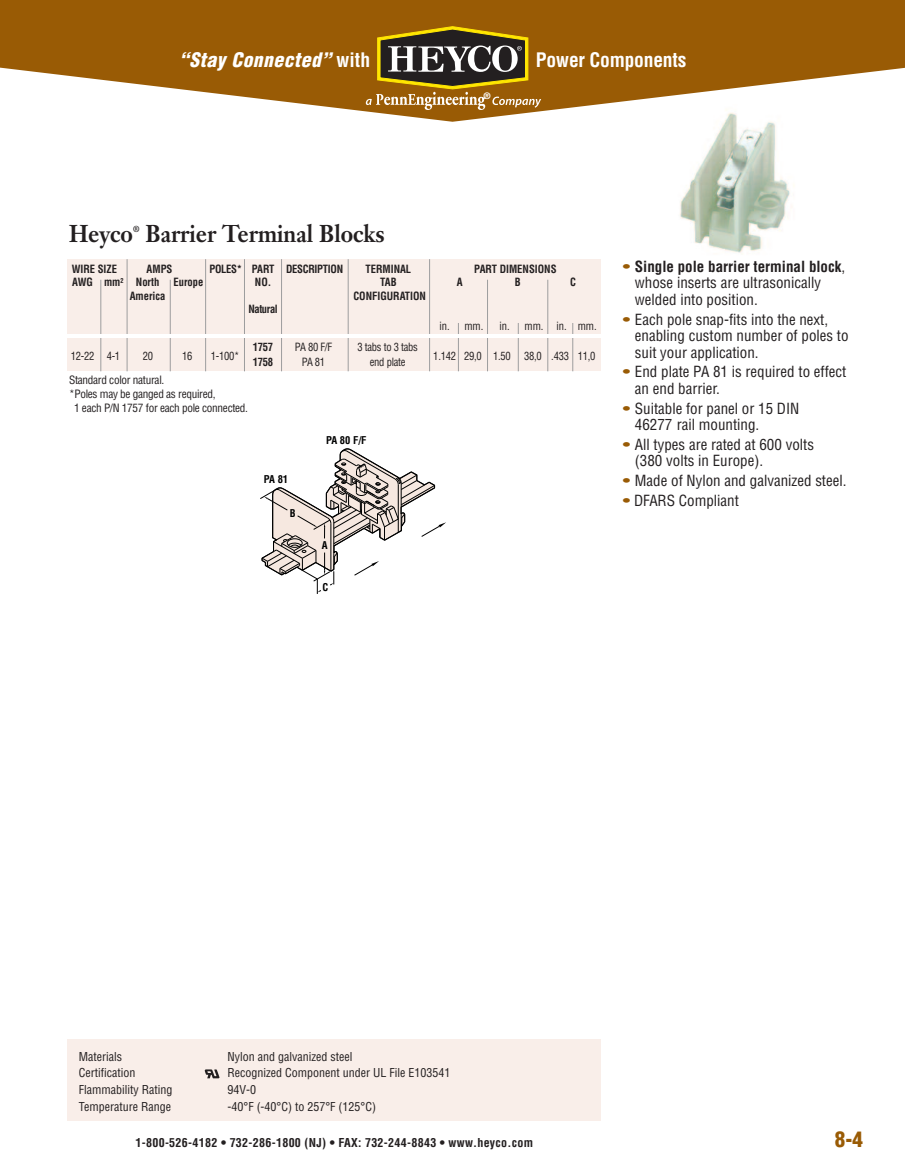
<style>
.page{position:relative;width:905px;height:1175px;background:#fff}
.page>*{position:absolute;margin:0;border:0;box-sizing:border-box;transform-origin:0 0}
.t1{font:700 24px "Janson Text";color:#231f20;scale:.9 1}
.t2{font:900 condensed 21px "Helvetica";color:#995b05}
.t3{font:italic 900 condensed 19.5px "Helvetica";letter-spacing:.025em;color:#fff}
.t4{font:700 condensed 19.5px "Helvetica";letter-spacing:-.01em;color:#fff}
.t5{font:condensed 15px/16.5px "Helvetica";color:#231f20}
.t6{font:condensed 12px "Helvetica";color:#231f20}
.t7{font:700 condensed 12px "Helvetica";letter-spacing:.025em;color:#231f20}
.t8{font:condensed 11.25px "Helvetica";letter-spacing:-.025em;color:#231f20}
.t9{font:condensed 11.1px "Helvetica";letter-spacing:-.025em;color:#231f20;scale:.95 1}
.t10{font:700 condensed 11.1px "Helvetica";color:#231f20;scale:.95 1}
.t11{font:700 condensed 11.1px "Helvetica";letter-spacing:-.025em;color:#231f20;scale:.95 1}
.t12{font:700 condensed 11.1px "Helvetica";letter-spacing:-.035em;color:#231f20;scale:.95 1}
.t13{font:700 condensed 10.5px "Helvetica";letter-spacing:-.02em;color:#000101}
.t14{font:700 9px "Helvetica";color:#fff}
.t15{font:700 8.7px "Janson Text";color:#231f20;scale:.9 1}
.s1{font-weight:700;font-style:normal}
.s2{color:#995b05}
.s3{font-weight:700}
</style>
<div class="page">
<img style="left:680px;top:122px;width:114px;height:132px">
<svg style="left:260px;top:448px;width:186px;height:146px"></svg>
<svg style="left:0;top:0;width:904px;height:122px;fill:#995b05"></svg>
<svg style="left:365px;top:26px;width:177px;height:84px;background:#846730"></svg>
<div style="left:68px;top:1040px;width:533px;height:80px;background:#f9eee9"></div>
<div style="left:67px;top:333px;width:534px;height:38px;background:#f9eee9"></div>
<div style="left:68px;top:259px;width:533px;height:76px;background:#f9eee9"></div>
<hr style="left:100px;top:280px;width:1px;height:91px;background:#9d9d9e">
<hr style="left:170px;top:280px;width:1px;height:91px;background:#9d9d9e">
<hr style="left:487px;top:280px;width:1px;height:91px;background:#9d9d9e">
<hr style="left:547px;top:280px;width:1px;height:91px;background:#9d9d9e">
<hr style="left:429px;top:259px;width:1px;height:112px;background:#9d9d9e">
<hr style="left:458px;top:323px;width:1px;height:48px;background:#9d9d9e">
<hr style="left:518px;top:323px;width:1px;height:48px;background:#9d9d9e">
<hr style="left:572px;top:323px;width:1px;height:48px;background:#9d9d9e">
<hr style="left:348px;top:259px;width:1px;height:112px;background:#9d9d9e">
<hr style="left:281px;top:259px;width:1px;height:112px;background:#9d9d9e">
<hr style="left:244px;top:259px;width:1px;height:112px;background:#9d9d9e">
<hr style="left:205px;top:259px;width:1px;height:112px;background:#9d9d9e">
<hr style="left:127px;top:259px;width:1px;height:112px;background:#9d9d9e">
<svg style="left:204px;top:1069px;width:16px;height:9px"></svg>
<hr style="left:68px;top:334px;width:533px;height:4px;background:#fff">
<h3 class="t3" style="left:179px;top:49px;width:192px">“Stay Connected” <span class="s1">with</span></h3>
<h3 class="t4" style="left:536px;top:49px;width:152px">Power Components</h3>
<p class="t14" style="left:483px;top:92px;width:8px">®</p>
<h1 class="t1" style="left:69px;top:224px;width:73px">Heyco</h1>
<p class="t15" style="left:133px;top:225px;width:9px">®</p>
<h1 class="t1" style="left:145px;top:224px;width:267px">Barrier Terminal Blocks</h1>
<p class="t10" style="left:72px;top:262px;width:49px">WIRE SIZE</p>
<p class="t10" style="left:147px;top:262px;width:29px">AMPS</p>
<p class="t11" style="left:209px;top:262px;width:142px">POLES* PART DESCRIPTION</p>
<p class="t10" style="left:365px;top:262px;width:50px">TERMINAL</p>
<p class="t10" style="left:474px;top:262px;width:88px">PART DIMENSIONS</p>
<p class="t10" style="left:72px;top:276px;width:93px">AWG mm<sup>2</sup> North</p>
<p class="t10" style="left:173px;top:276px;width:33px">Europe</p>
<p class="t10" style="left:255px;top:276px;width:19px">NO.</p>
<p class="t10" style="left:380px;top:276px;width:19px">TAB</p>
<p class="t10" style="left:457px;top:276px;width:8px">A</p>
<p class="t10" style="left:515px;top:276px;width:8px">B</p>
<p class="t10" style="left:570px;top:276px;width:8px">C</p>
<p class="t10" style="left:130px;top:289px;width:39px">America</p>
<p class="t10" style="left:353px;top:289px;width:78px">CONFIGURATION</p>
<p class="t12" style="left:248px;top:303px;width:32px">Natural</p>
<p class="t9" style="left:439px;top:320px;width:48px">in. mm.</p>
<p class="t9" style="left:499px;top:320px;width:104px">in. mm. in. mm.</p>
<p class="t9" style="left:71px;top:349px;width:54px">12-22 4-1</p>
<p class="t9" style="left:143px;top:349px;width:12px">20</p>
<p class="t9" style="left:182px;top:349px;width:12px">16</p>
<p class="t9" style="left:211px;top:349px;width:32px">1-100*</p>
<p class="t10" style="left:253px;top:340px;width:23px">1757</p>
<p class="t9" style="left:295px;top:340px;width:41px">PA 80 F/F</p>
<p class="t9" style="left:357px;top:340px;width:65px">3 tabs to 3 tabs</p>
<p class="t9" style="left:433px;top:349px;width:172px">1.142 29,0 1.50 38,0 .433 11,0</p>
<p class="t10" style="left:253px;top:355px;width:23px">1758</p>
<p class="t9" style="left:302px;top:355px;width:26px">PA 81</p>
<p class="t9" style="left:370px;top:355px;width:39px">end plate</p>
<p class="t8" style="left:69px;top:374px;width:97px">Standard color natural.</p>
<p class="t8" style="left:69px;top:387px;width:148px">*Poles may be ganged as required,</p>
<p class="t8" style="left:74px;top:401px;width:175px">1 each P/N 1757 for each pole connected.</p>
<p class="t13" style="left:264px;top:473px;width:26px">PA 81</p>
<p class="t13" style="left:290px;top:507px;width:7px">B</p>
<p class="t13" style="left:326px;top:434px;width:42px">PA 80 F/F</p>
<p class="t13" style="left:322px;top:539px;width:7px">A</p>
<p class="t13" style="left:322px;top:581px;width:7px">C</p>
<p class="t5" style="left:635px;top:258px;width:212px;text-indent:-12px"><span class="s2">•</span> <span class="s3">Single pole barrier terminal block</span>, whose inserts are ultrasonically welded into position.</p>
<p class="t5" style="left:635px;top:311px;width:215px;text-indent:-12px"><span class="s2">•</span> Each pole snap-fits into the next, enabling custom number of poles to suit your application.</p>
<p class="t5" style="left:635px;top:364px;width:213px;text-indent:-12px"><span class="s2">•</span> End plate PA 81 is required to effect an end barrier.</p>
<p class="t5" style="left:635px;top:400px;width:166px;text-indent:-12px"><span class="s2">•</span> Suitable for panel or 15 DIN<br>46277 rail mounting.</p>
<p class="t5" style="left:635px;top:436px;width:180px;text-indent:-12px"><span class="s2">•</span> All types are rated at 600 volts (380 volts in Europe).</p>
<p class="t5" style="left:622px;top:473px;width:225px"><span class="s2">•</span> Made of Nylon and galvanized steel.</p>
<p class="t5" style="left:622px;top:492px;width:117px"><span class="s2">•</span> DFARS Compliant</p>
<p class="t6" style="left:79px;top:1049px;width:45px">Materials</p>
<p class="t6" style="left:227px;top:1049px;width:126px">Nylon and galvanized steel</p>
<p class="t6" style="left:79px;top:1066px;width:58px">Certification</p>
<p class="t6" style="left:227px;top:1066px;width:224px">Recognized Component under UL File E103541</p>
<p class="t6" style="left:79px;top:1083px;width:95px">Flammability Rating</p>
<p class="t6" style="left:227px;top:1083px;width:30px">94V-0</p>
<p class="t6" style="left:79px;top:1099px;width:94px">Temperature Range</p>
<p class="t6" style="left:227px;top:1099px;width:150px">-40°F (-40°C) to 257°F (125°C)</p>
<p class="t7" style="left:135px;top:1135px;width:399px">1-800-526-4182 • 732-286-1800 (NJ) • FAX: 732-244-8843 • www.heyco.com</p>
<h2 class="t2" style="left:835px;top:1127px;width:29px">8-4</h2>
</div>
